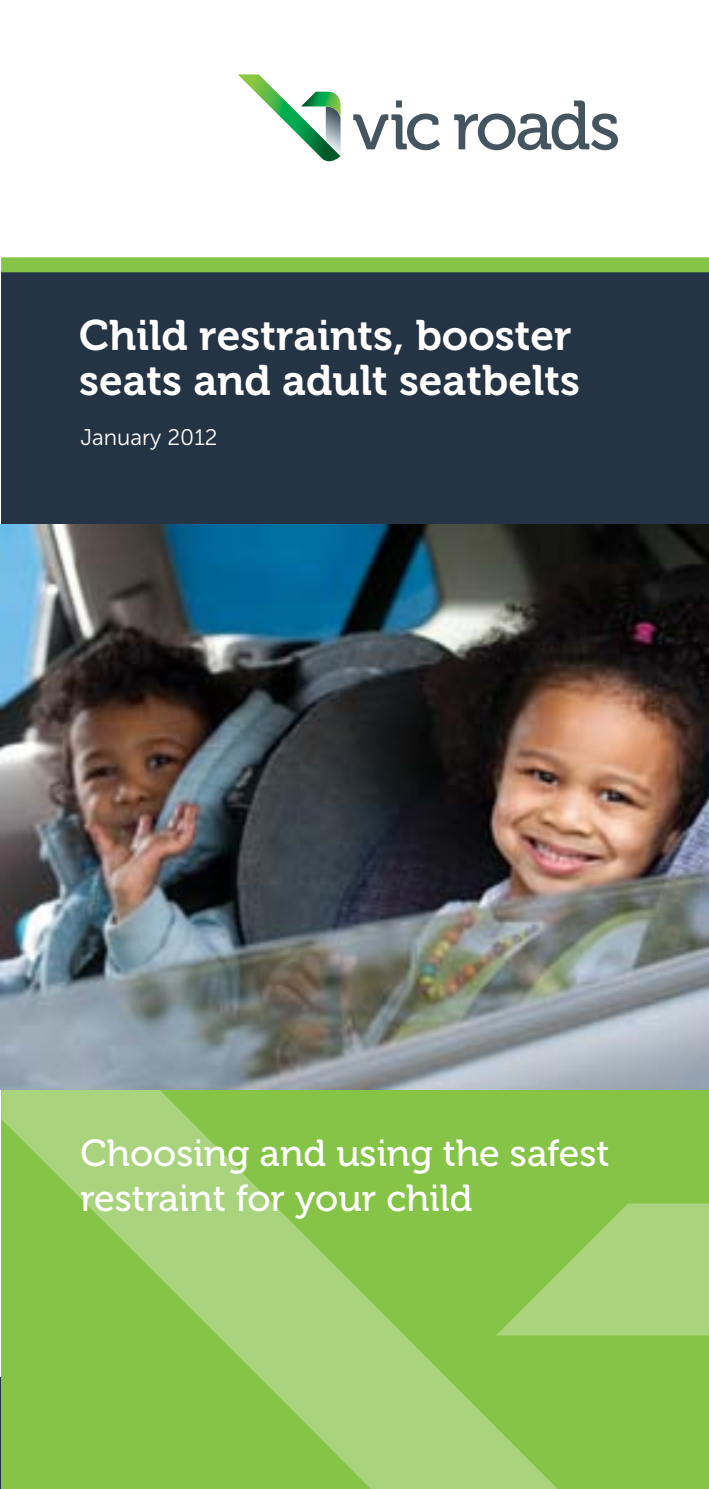
<style>
.page{position:relative;width:709px;height:1489px;background:#fff}
.page>*{position:absolute;margin:0;border:0;box-sizing:border-box;transform-origin:0 0}
.t1{font:42.5px/45px "Museo 700";color:#fff}
.VR_CSS_Intro_Para{font:37.5px/45px "Museo 500";color:#fff}
.BODYNEW{font:22.5px "Museo Sans 300";color:#fff}
</style>
<div class="page">
<hr style="left:0;top:1377px;width:1px;height:111px;background:#243444">
<div style="left:1px;top:271px;width:708px;height:253px;background:#243444"></div>
<div style="left:1px;top:257px;width:708px;height:15px;background:#85c446"></div>
<svg style="left:238px;top:74px;width:102px;height:88px"></svg>
<svg style="left:353px;top:100px;width:87px;height:50px"></svg>
<svg style="left:454px;top:100px;width:164px;height:50px"></svg>
<div style="left:1px;top:1081px;width:708px;height:407px;background:#85c446"></div>
<svg style="left:1px;top:1089px;width:593px;height:399px"></svg>
<svg style="left:496px;top:1203px;width:213px;height:132px"></svg>
<img style="left:0;top:524px;width:709px;height:565px">
<h1 class="t1" style="left:79px;top:313px;width:502px">Child restraints, booster seats and adult seatbelts</h1>
<p class="BODYNEW" style="left:80px;top:425px;width:139px">January 2012</p>
<p class="VR_CSS_Intro_Para" style="left:80px;top:1131px;width:531px">Choosing and using the safest restraint for your child</p>
</div>
